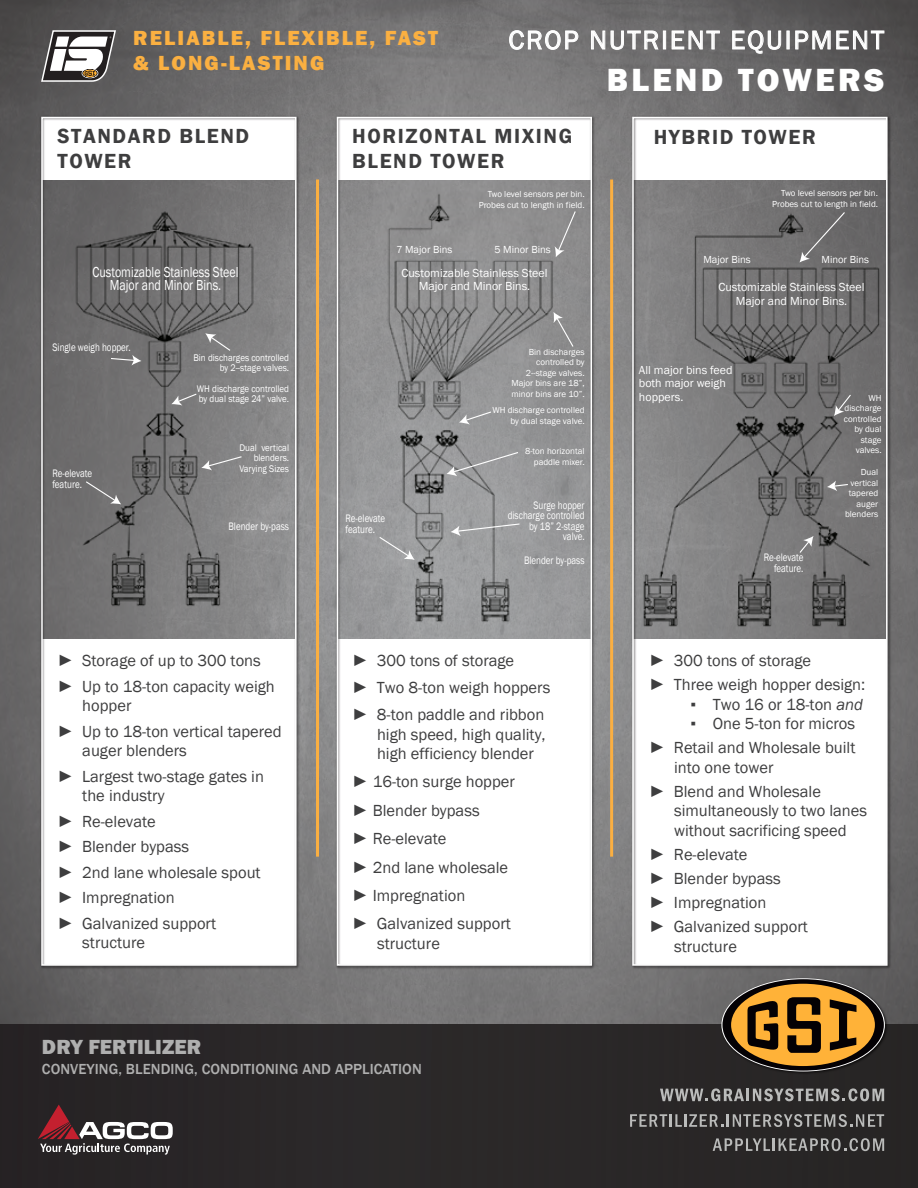
<style>
.page{position:relative;width:918px;height:1188px;background:#fff}
.page>*{position:absolute;margin:0;border:0;box-sizing:border-box;transform-origin:0 0}
.t1{font:800 33px "Franklin Gothic";letter-spacing:.1em;color:#fff}
.t2{font:27px "Franklin Gothic";letter-spacing:.075em;color:#fff}
.t3{font:600 21px/25.2px "Franklin Gothic";letter-spacing:.075em;color:#3e3e3f}
.t4{font:800 21px "Franklin Gothic";letter-spacing:.1em;color:#fbb041}
.t5{font:800 21px "Franklin Gothic";letter-spacing:.005em;color:#afafaf}
.t6{font:16.5px/25.5px "Franklin Gothic";color:#3e3e3f}
.t7{font:500 15px "Franklin Gothic";letter-spacing:.005em;color:#afafaf}
.t8{font:14.85px/13.5px "Franklin Gothic";color:#fff;text-align:center;scale:.81 1}
.t9{font:12px/13.5px "Franklin Gothic";color:#fff;text-align:center}
.t10{font:11.1px/10.5px "Franklin Gothic";color:#fff;scale:.81 1}
.t11{font:10.5px "Franklin Gothic";color:#fff}
.t12{font:9.9px/10.5px "Franklin Gothic";color:#fff;text-align:right;scale:.91 1}
.t13{font:9px/10.5px "Franklin Gothic";color:#fff;text-align:right}
.s1{font-style:italic}
</style>
<div class="page">
<img style="left:0;top:0;width:918px;height:1024px">
<div style="left:0;top:1024px;width:918px;height:164px;background:#2a2728"></div>
<svg style="left:509px;top:30px;width:70px;height:20px"></svg>
<svg style="left:591px;top:30px;width:68px;height:20px"></svg>
<div style="left:663px;top:31px;width:3px;height:18px;border:1px solid #fff"></div>
<svg style="left:671px;top:30px;width:49px;height:20px"></svg>
<svg style="left:732px;top:30px;width:49px;height:24px"></svg>
<div style="left:787px;top:31px;width:3px;height:18px;border:1px solid #fff"></div>
<svg style="left:795px;top:29px;width:90px;height:21px;background:#828182"></svg>
<svg style="left:630px;top:1114px;width:254px;height:13px"></svg>
<svg style="left:660px;top:1088px;width:224px;height:13px"></svg>
<svg style="left:713px;top:1138px;width:171px;height:13px"></svg>
<svg style="left:40px;top:30px;width:77px;height:53px"></svg>
<svg style="left:38px;top:1105px;width:135px;height:50px"></svg>
<img style="left:719px;top:976px;width:171px;height:97px">
<svg style="left:721px;top:978px;width:165px;height:94px;background:#83612e"></svg>
<img style="left:3px;top:192px;width:36px;height:432px">
<img style="left:39px;top:114px;width:262px;height:856px">
<div style="left:41px;top:117px;width:256px;height:849px;border:2px solid #fff"></div>
<img style="left:334px;top:114px;width:263px;height:856px">
<img style="left:630px;top:114px;width:262px;height:856px">
<hr style="left:610px;top:179px;width:3px;height:678px;background:#fbaf41">
<hr style="left:316px;top:179px;width:3px;height:678px;background:#fbaf41">
<svg style="left:205px;top:333px;width:27px;height:19px"></svg>
<svg style="left:171px;top:393px;width:27px;height:13px"></svg>
<svg style="left:201px;top:455px;width:42px;height:15px"></svg>
<svg style="left:85px;top:480px;width:36px;height:24px"></svg>
<img style="left:294px;top:187px;width:331px;height:443px">
<svg style="left:555px;top:210px;width:22px;height:47px"></svg>
<svg style="left:553px;top:312px;width:22px;height:36px"></svg>
<svg style="left:459px;top:411px;width:33px;height:14px"></svg>
<svg style="left:446px;top:451px;width:73px;height:25px;background:#9e9fa0"></svg>
<svg style="left:378px;top:536px;width:37px;height:24px"></svg>
<svg style="left:450px;top:523px;width:71px;height:13px"></svg>
<img style="left:621px;top:198px;width:297px;height:443px">
<svg style="left:800px;top:211px;width:46px;height:51px;background:#727171"></svg>
<svg style="left:110px;top:355px;width:32px;height:11px"></svg>
<svg style="left:827px;top:481px;width:22px;height:10px"></svg>
<svg style="left:834px;top:393px;width:18px;height:23px"></svg>
<svg style="left:798px;top:536px;width:15px;height:18px"></svg>
<p class="t4" style="left:133px;top:24px;width:306px">RELIABLE, FLEXIBLE, FAST</p>
<h2 class="t2" style="left:508px;top:23px;width:377px">CROP NUTRIENT EQUIPMENT</h2>
<p class="t4" style="left:133px;top:50px;width:193px">&amp; LONG-LASTING</p>
<h1 class="t1" style="left:607px;top:58px;width:279px">BLEND TOWERS</h1>
<p class="t3" style="left:58px;top:124px;width:193px">STANDARD BLEND<br>TOWER</p>
<p class="t3" style="left:352px;top:124px;width:221px">HORIZONTAL MIXING<br>BLEND TOWER</p>
<p class="t3" style="left:654px;top:124px;width:164px">HYBRID TOWER</p>
<p class="t13" style="left:479px;top:189px;width:107px">Two level sensors per bin.<br>Probes cut to length in field.</p>
<p class="t13" style="left:772px;top:188px;width:107px">Two level sensors per bin.<br>Probes cut to length in field.</p>
<p class="t8" style="left:93px;top:265px;width:182px">Customizable Stainless Steel<br>Major and Minor Bins.</p>
<p class="t11" style="left:396px;top:243px;width:58px">7 Major Bins</p>
<p class="t11" style="left:494px;top:243px;width:58px">5 Minor Bins</p>
<p class="t9" style="left:402px;top:266px;width:148px">Customizable Stainless Steel<br>Major and Minor Bins.</p>
<p class="t11" style="left:703px;top:253px;width:49px">Major Bins</p>
<p class="t11" style="left:822px;top:253px;width:49px">Minor Bins</p>
<p class="t9" style="left:719px;top:281px;width:148px">Customizable Stainless Steel<br>Major and Minor Bins.</p>
<p class="t10" style="left:53px;top:342px;width:98px">Single weigh hopper.</p>
<p class="t10" style="left:53px;top:468px;width:50px">Re-elevate feature.</p>
<p class="t12" style="left:193px;top:352px;width:107px">Bin discharges controlled by 2--stage valves.</p>
<p class="t12" style="left:197px;top:383px;width:103px;text-align:left">WH discharge controlled by dual stage 24” valve.</p>
<p class="t12" style="left:239px;top:442px;width:56px">Dual vertical blenders.<br>Varying Sizes</p>
<p class="t10" style="left:229px;top:521px;width:76px">Blender by-pass</p>
<p class="t10" style="left:346px;top:513px;width:50px">Re-elevate feature.</p>
<p class="t13" style="left:511px;top:347px;width:75px">Bin discharges controlled by<br>2--stage valves.<br>Major bins are 18”, minor bins are 10”.</p>
<p class="t13" style="left:492px;top:405px;width:94px">WH discharge controlled by dual stage valve.</p>
<p class="t13" style="left:525px;top:446px;width:61px">8-ton horizontal paddle mixer.</p>
<p class="t10" style="left:508px;top:500px;width:96px;text-align:right">Surge hopper discharge controlled by 18” 2-stage valve.</p>
<p class="t9" style="left:639px;top:364px;width:95px;text-align:left">All major bins feed both major weigh hoppers.</p>
<p class="t13" style="left:844px;top:392px;width:39px">WH discharge controlled by dual stage valves.</p>
<p class="t13" style="left:845px;top:467px;width:35px">Dual vertical tapered auger blenders</p>
<p class="t10" style="left:524px;top:555px;width:76px">Blender by-pass</p>
<p class="t10" style="left:764px;top:552px;width:50px;text-align:right">Re-elevate feature.</p>
<p class="t6" style="left:58px;top:649px;width:219px">► Storage of up to 300 tons ► Up to 18-ton capacity weigh</p>
<p class="t6" style="left:58px;top:694px;width:226px;text-indent:25px">hopper<br>► Up to 18-ton vertical tapered</p>
<p class="t6" style="left:58px;top:739px;width:208px;text-indent:25px">auger blenders<br>► Largest two-stage gates in</p>
<p class="t6" style="left:58px;top:784px;width:205px;text-indent:25px">the industry<br>► Re-elevate<br>► Blender bypass<br>► 2nd lane wholesale spout ► Impregnation<br>► Galvanized support</p>
<p class="t6" style="left:82px;top:931px;width:64px">structure</p>
<p class="t6" style="left:352px;top:648px;width:200px;line-height:26.8px">► 300 tons of storage<br>► Two 8-ton weigh hoppers ► 8-ton paddle and ribbon</p>
<p class="t6" style="left:377px;top:725px;width:170px;line-height:19.4px">high speed, high quality, high efficiency blender</p>
<p class="t6" style="left:352px;top:768px;width:164px;line-height:28.3px">► 16-ton surge hopper ► Blender bypass<br>► Re-elevate<br>► 2nd lane wholesale ► Impregnation<br>► Galvanized support</p>
<p class="t6" style="left:377px;top:931px;width:64px">structure</p>
<p class="t6" style="left:649px;top:649px;width:218px;line-height:24px">► 300 tons of storage<br>► Three weigh hopper design:</p>
<p class="t6" style="left:691px;top:692px;width:174px">▪ Two 16 or 18-ton <span class="s1">and</span></p>
<p class="t6" style="left:649px;top:712px;width:208px;line-height:24px;text-align:right">▪ One 5-ton for micros<br>► Retail and Wholesale built</p>
<p class="t6" style="left:649px;top:756px;width:173px;line-height:24px;text-indent:25px">into one tower<br>► Blend and Wholesale</p>
<p class="t6" style="left:674px;top:802px;width:195px;line-height:19.5px">simultaneously to two lanes without sacrificing speed</p>
<p class="t6" style="left:649px;top:843px;width:160px;line-height:24px">► Re-elevate<br>► Blender bypass<br>► Impregnation<br>► Galvanized support</p>
<p class="t6" style="left:674px;top:934px;width:64px">structure</p>
<p class="t5" style="left:42px;top:1034px;width:161px">DRY FERTILIZER</p>
<p class="t7" style="left:42px;top:1060px;width:381px">CONVEYING, BLENDING, CONDITIONING AND APPLICATION</p>
</div>
